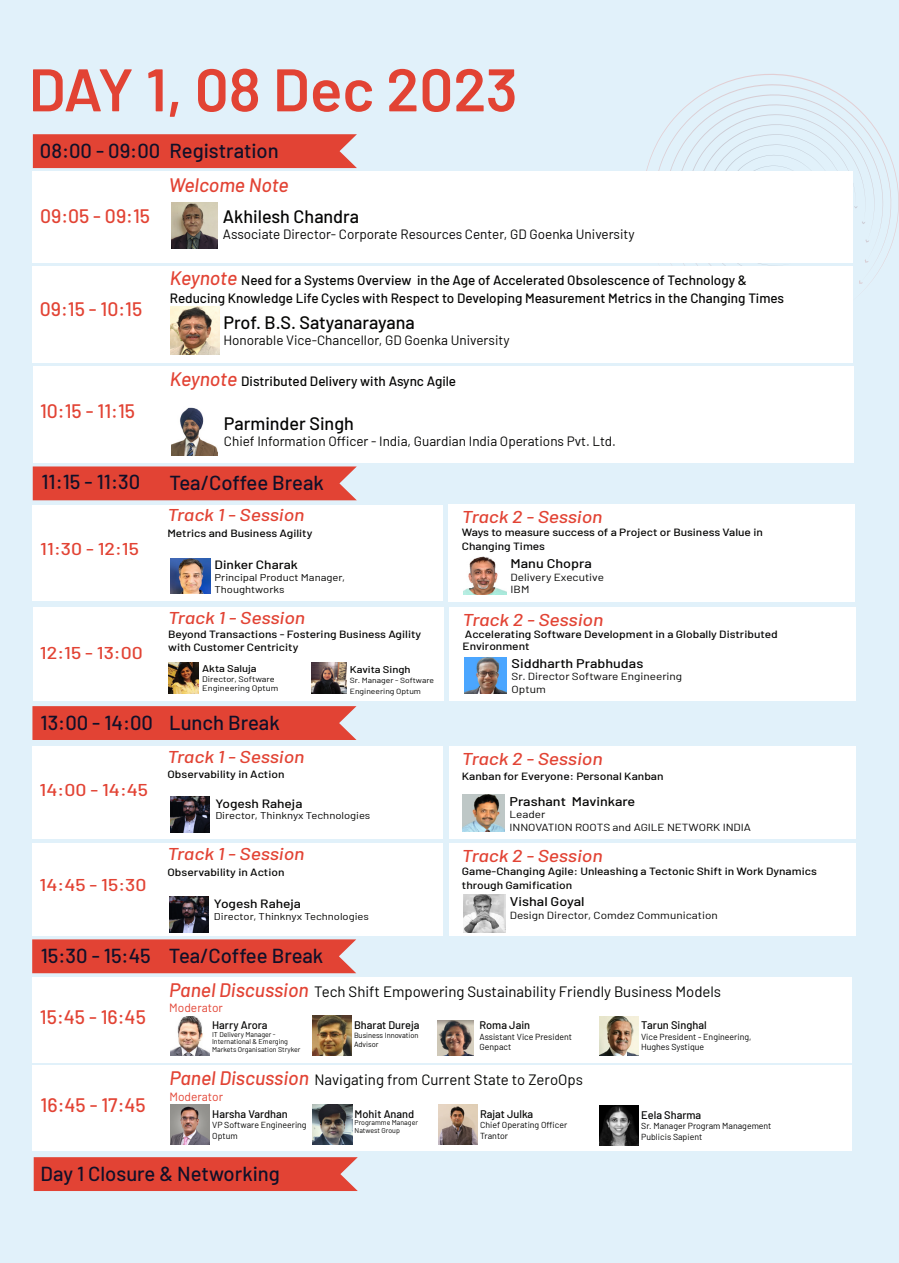
<style>
.page{position:relative;width:899px;height:1263px;background:#e1f1fa}
.page>*{position:absolute;margin:0;border:0;box-sizing:border-box;transform-origin:0 0}
.t1{font:600 60px "Barlow";color:#e24334}
.t2{font:500 20.25px "Barlow";color:#111028}
.t3{font:500 19.5px "Barlow";color:#e24334}
.t4{font:italic 500 19.5px "Barlow";letter-spacing:-.005em;color:#e24334}
.t5{font:500 18px "Barlow";color:#050504}
.t6{font:italic 500 17.1px "Barlow";color:#e24334;scale:1.14 1}
.t7{font:500 17.1px "Barlow";color:#e24334;scale:1.14 1}
.t8{font:15px "Barlow";color:#040503}
.t9{font:500 13.5px/18px "Barlow";color:#050504}
.t10{font:13.5px "Barlow";color:#050504}
.t11{font:500 12.6px "Barlow";color:#050504;scale:1.14 1}
.t12{font:500 12px "Barlow";color:#050504;scale:1.14 1}
.t13{font:12px "Barlow";color:#e24334}
.t14{font:500 10.95px "Barlow";color:#050504}
.t15{font:500 10.5px/13.5px "Barlow";color:#050504;scale:1.14 1}
.t16{font:10.35px/12.5px "Barlow";color:#050504;scale:1.14 1}
.t17{font:9.9px/11.9px "Barlow";color:#050504;scale:1.14 1}
.t18{font:500 9.75px "Barlow";color:#050504;scale:1.14 1}
.t19{font:8.85px/10.5px "Barlow";color:#050504}
.t20{font:8.1px/9.6px "Barlow";color:#050504;scale:1.14 1}
.t21{font:7.5px/10.5px "Barlow";color:#050504;scale:1.14 1}
.t22{font:7.5px/9px "Barlow";color:#050504}
.t23{font:7.05px/7.5px "Barlow";color:#050504}
.s1{font-style:italic;font-size:19.5px;color:#e24334}
.s2{font-weight:500;font-style:italic;font-size:19.5px;color:#e24334}
</style>
<div class="page">
<svg style="left:646px;top:74px;width:253px;height:172px"></svg>
<svg style="left:654px;top:84px;width:237px;height:180px"></svg>
<svg style="left:665px;top:94px;width:218px;height:190px"></svg>
<div style="left:33px;top:134px;width:324px;height:34px;background:#e24334"></div>
<div style="left:32px;top:171px;width:821px;height:92px;background:#fff"></div>
<img style="left:171px;top:202px;width:47px;height:46px">
<div style="left:32px;top:266px;width:821px;height:97px;background:#fff"></div>
<img style="left:171px;top:306px;width:48px;height:49px">
<div style="left:33px;top:366px;width:820px;height:97px;background:#fff"></div>
<img style="left:171px;top:407px;width:47px;height:48px">
<div style="left:33px;top:466px;width:324px;height:34px;background:#e24334"></div>
<div style="left:32px;top:505px;width:410px;height:96px;background:#fff"></div>
<img style="left:170px;top:558px;width:40px;height:36px">
<div style="left:449px;top:504px;width:406px;height:97px;background:#fff"></div>
<img style="left:464px;top:557px;width:42px;height:37px">
<div style="left:33px;top:608px;width:410px;height:93px;background:#fff"></div>
<svg style="left:168px;top:662px;width:1px;height:31px"></svg>
<img style="left:169px;top:662px;width:30px;height:31px">
<img style="left:311px;top:663px;width:35px;height:31px">
<div style="left:449px;top:607px;width:407px;height:94px;background:#fff"></div>
<svg style="left:465px;top:657px;width:42px;height:37px"></svg>
<img style="left:465px;top:658px;width:41px;height:36px">
<div style="left:32px;top:706px;width:324px;height:34px;background:#e24334"></div>
<div style="left:32px;top:746px;width:410px;height:92px;background:#fff"></div>
<img style="left:170px;top:797px;width:40px;height:35px">
<div style="left:449px;top:746px;width:406px;height:93px;background:#fff"></div>
<img style="left:463px;top:795px;width:42px;height:37px">
<div style="left:32px;top:844px;width:410px;height:92px;background:#fff"></div>
<svg style="left:208px;top:897px;width:1px;height:35px"></svg>
<img style="left:169px;top:897px;width:39px;height:35px">
<div style="left:449px;top:843px;width:406px;height:93px;background:#fff"></div>
<img style="left:463px;top:895px;width:42px;height:37px">
<div style="left:32px;top:939px;width:324px;height:34px;background:#e24334"></div>
<div style="left:32px;top:977px;width:819px;height:85px;background:#fff"></div>
<svg style="left:184px;top:1016px;width:26px;height:40px"></svg>
<img style="left:170px;top:1017px;width:39px;height:39px">
<img style="left:312px;top:1016px;width:40px;height:39px">
<svg style="left:473px;top:1020px;width:1px;height:36px"></svg>
<img style="left:437px;top:1020px;width:36px;height:36px">
<img style="left:599px;top:1016px;width:40px;height:40px">
<div style="left:32px;top:1065px;width:820px;height:86px;background:#fff"></div>
<img style="left:170px;top:1105px;width:40px;height:39px">
<img style="left:313px;top:1105px;width:39px;height:39px">
<img style="left:438px;top:1105px;width:40px;height:39px">
<img style="left:599px;top:1106px;width:40px;height:39px">
<div style="left:34px;top:1157px;width:324px;height:34px;background:#e24334"></div>
<h1 class="t1" style="left:29px;top:46px;width:490px">DAY 1, 08 Dec 2023</h1>
<h2 class="t2" style="left:40px;top:136px;width:240px">08:00 - 09:00 Registration</h2>
<h3 class="t3" style="left:40px;top:202px;width:112px">09:05 - 09:15</h3>
<h3 class="t3" style="left:40px;top:295px;width:104px">09:15 - 10:15</h3>
<h3 class="t4" style="left:169px;top:171px;width:121px">Welcome Note</h3>
<h3 class="t5" style="left:223px;top:204px;width:138px">Akhilesh Chandra</h3>
<p class="t10" style="left:223px;top:225px;width:413px">Associate Director- Corporate Resources Center, GD Goenka University</p>
<p class="t9" style="left:170px;top:270px;width:616px"><span class="s1">Keynote</span> Need for a Systems Overview in the Age of Accelerated Obsolescence of Technology &amp;<br>Reducing Knowledge Life Cycles with Respect to Developing Measurement Metrics in the Changing Times</p>
<h3 class="t5" style="left:223px;top:310px;width:193px">Prof. B.S. Satyanarayana</h3>
<p class="t10" style="left:223px;top:331px;width:288px">Honorable Vice-Chancellor, GD Goenka University</p>
<p class="t9" style="left:170px;top:371px;width:288px"><span class="s1">Keynote</span> Distributed Delivery with Async Agile</p>
<h3 class="t5" style="left:224px;top:410px;width:132px">Parminder Singh</h3>
<p class="t10" style="left:224px;top:431px;width:393px">Chief Information Officer - India, Guardian India Operations Pvt. Ltd.</p>
<h2 class="t2" style="left:41px;top:468px;width:284px">11:15 - 11:30 Tea/Coffee Break</h2>
<h3 class="t3" style="left:40px;top:397px;width:97px">10:15 - 11:15</h3>
<h3 class="t7" style="left:40px;top:536px;width:88px">11:30 - 12:15</h3>
<h3 class="t7" style="left:40px;top:641px;width:92px">12:15 - 13:00</h3>
<h3 class="t6" style="left:167px;top:503px;width:122px">Track 1 - Session</h3>
<p class="t15" style="left:167px;top:526px;width:129px">Metrics and Business Agility</p>
<p class="t12" style="left:215px;top:556px;width:75px">Dinker Charak</p>
<p class="t17" style="left:215px;top:571px;width:116px">Principal Product Manager,<br>Thoughtworks</p>
<h3 class="t6" style="left:168px;top:606px;width:122px">Track 1 - Session</h3>
<p class="t15" style="left:168px;top:626px;width:223px">Beyond Transactions - Fostering Business Agility with Customer Centricity</p>
<p class="t18" style="left:202px;top:662px;width:49px">Akta Saluja</p>
<p class="t20" style="left:202px;top:673px;width:68px">Director, Software<br>Engineering Optum</p>
<p class="t18" style="left:350px;top:662px;width:55px">Kavita Singh</p>
<p class="t21" style="left:350px;top:675px;width:75px">Sr. Manager - Software<br>Engineering Optum</p>
<h2 class="t2" style="left:41px;top:708px;width:241px">13:00 - 14:00 Lunch Break</h2>
<h3 class="t7" style="left:40px;top:778px;width:97px">14:00 - 14:45</h3>
<h3 class="t7" style="left:40px;top:873px;width:95px">14:45 - 15:30</h3>
<h3 class="t6" style="left:167px;top:744px;width:122px">Track 1 - Session</h3>
<p class="t15" style="left:167px;top:767px;width:104px">Observability in Action</p>
<p class="t12" style="left:215px;top:794px;width:78px">Yogesh Raheja</p>
<p class="t17" style="left:215px;top:809px;width:137px">Director, Thinknyx Technologies</p>
<h3 class="t6" style="left:167px;top:842px;width:122px">Track 1 - Session</h3>
<p class="t15" style="left:167px;top:865px;width:104px">Observability in Action</p>
<p class="t12" style="left:214px;top:895px;width:78px">Yogesh Raheja</p>
<p class="t17" style="left:214px;top:909px;width:137px">Director, Thinknyx Technologies</p>
<h2 class="t2" style="left:41px;top:941px;width:284px">15:30 - 15:45 Tea/Coffee Break</h2>
<h3 class="t6" style="left:462px;top:504px;width:125px">Track 2 - Session</h3>
<p class="t15" style="left:462px;top:525px;width:266px">Ways to measure success of a Project or Business Value in<br>Changing Times</p>
<p class="t11" style="left:511px;top:555px;width:73px">Manu Chopra</p>
<p class="t16" style="left:511px;top:570px;width:83px">Delivery Executive<br>IBM</p>
<h3 class="t6" style="left:463px;top:607px;width:125px">Track 2 - Session</h3>
<p class="t15" style="left:463px;top:627px;width:278px;line-height:12px">Accelerating Software Development in a Globally Distributed<br>Environment</p>
<p class="t11" style="left:512px;top:654px;width:117px">Siddharth Prabhudas</p>
<p class="t16" style="left:512px;top:670px;width:151px">Sr. Director Software Engineering<br>Optum</p>
<h3 class="t6" style="left:462px;top:746px;width:125px">Track 2 - Session</h3>
<p class="t15" style="left:462px;top:769px;width:178px">Kanban for Everyone: Personal Kanban</p>
<p class="t11" style="left:509px;top:792px;width:112px">Prashant Mavinkare</p>
<p class="t16" style="left:509px;top:808px;width:213px">Leader<br>INNOVATION ROOTS and AGILE NETWORK INDIA</p>
<h3 class="t6" style="left:462px;top:843px;width:125px">Track 2 - Session</h3>
<p class="t15" style="left:462px;top:864px;width:313px">Game-Changing Agile: Unleashing a Tectonic Shift in Work Dynamics through Gamification</p>
<p class="t11" style="left:510px;top:893px;width:67px">Vishal Goyal</p>
<p class="t16" style="left:510px;top:908px;width:184px">Design Director, Comdez Communication</p>
<h3 class="t3" style="left:40px;top:1003px;width:107px">15:45 - 16:45</h3>
<h3 class="t3" style="left:41px;top:1091px;width:107px">16:45 - 17:45</h3>
<h3 class="t8" style="left:169px;top:981px;width:553px"><span class="s2">Panel Discussion</span> Tech Shift Empowering Sustainability Friendly Business Models</h3>
<p class="t14" style="left:212px;top:1017px;width:57px">Harry Arora</p>
<p class="t23" style="left:212px;top:1030px;width:90px">IT Delivery Manager -<br>International &amp; Emerging<br>Markets Organisation Stryker</p>
<p class="t13" style="left:169px;top:999px;width:55px">Moderator</p>
<p class="t14" style="left:354px;top:1017px;width:67px">Bharat Dureja</p>
<p class="t22" style="left:354px;top:1030px;width:66px">Business Innovation<br>Advisor</p>
<p class="t14" style="left:479px;top:1017px;width:52px">Roma Jain</p>
<p class="t19" style="left:479px;top:1031px;width:94px">Assistant Vice President<br>Genpact</p>
<p class="t14" style="left:641px;top:1017px;width:67px">Tarun Singhal</p>
<p class="t19" style="left:641px;top:1031px;width:112px">Vice President - Engineering,<br>Hughes Systique</p>
<h3 class="t8" style="left:169px;top:1069px;width:415px"><span class="s2">Panel Discussion</span> Navigating from Current State to ZeroOps</h3>
<p class="t14" style="left:212px;top:1106px;width:77px">Harsha Vardhan</p>
<p class="t19" style="left:212px;top:1119px;width:96px">VP Software Engineering<br>Optum</p>
<p class="t13" style="left:169px;top:1088px;width:55px">Moderator</p>
<p class="t14" style="left:480px;top:1106px;width:55px">Rajat Julka</p>
<p class="t19" style="left:480px;top:1119px;width:89px">Chief Operating Officer<br>Trantor</p>
<p class="t14" style="left:355px;top:1106px;width:61px">Mohit Anand</p>
<p class="t23" style="left:355px;top:1118px;width:65px">Programme Manager<br>Natwest Group</p>
<p class="t14" style="left:641px;top:1107px;width:62px">Eela Sharma</p>
<p class="t19" style="left:641px;top:1120px;width:132px">Sr. Manager Program Management<br>Publicis Sapient</p>
<h2 class="t2" style="left:41px;top:1159px;width:241px">Day 1 Closure &amp; Networking</h2>
</div>
